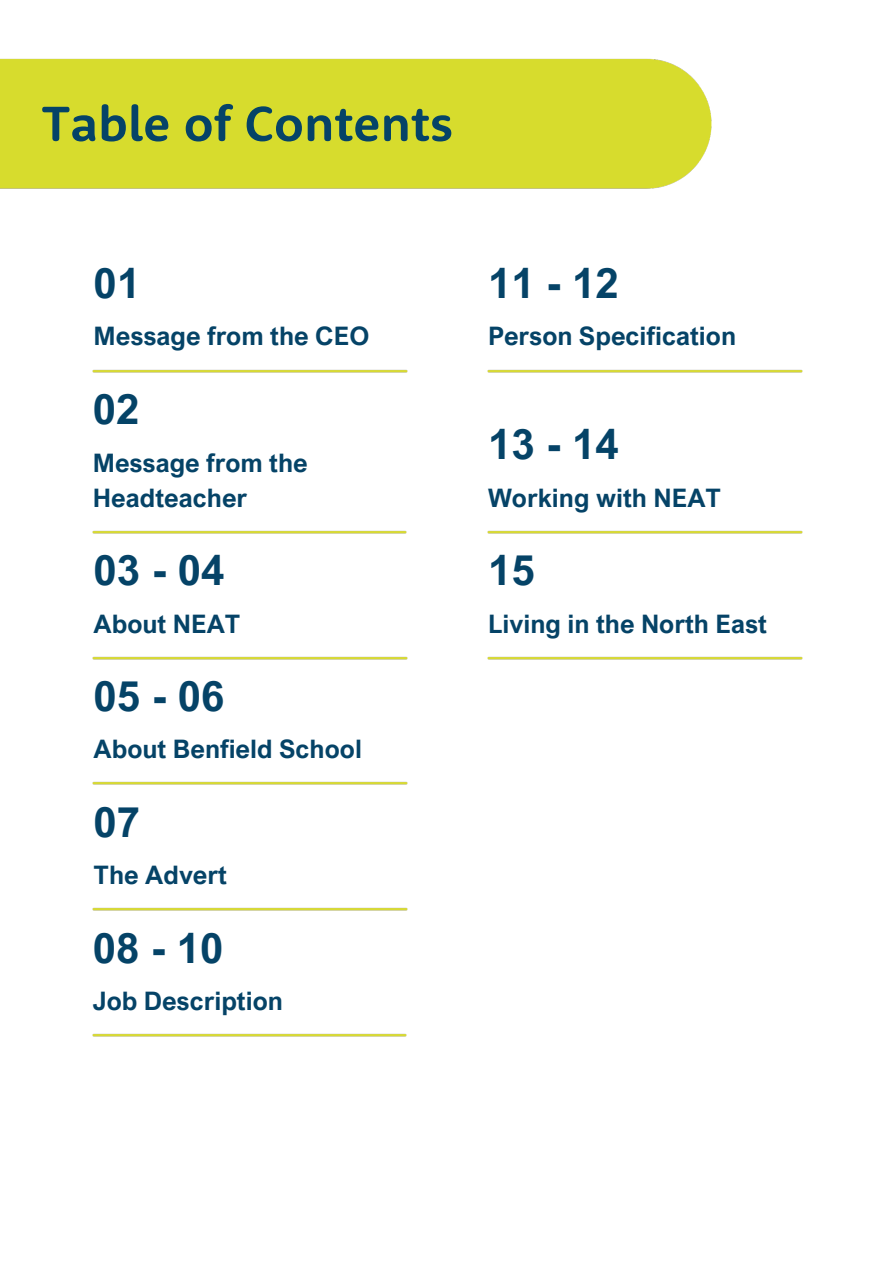
<style>
.page{position:relative;width:894px;height:1264px;background:#fff}
.page>*{position:absolute;margin:0;border:0;box-sizing:border-box;transform-origin:0 0}
.t1{font:700 50.85px "Rooney Sans";color:#054367}
.t2{font:700 42px "Arial MT Pro";color:#054367}
.t3{font:700 25.5px/34.8px "Arial Nova";color:#054367}
</style>
<div class="page">
<div style="left:0;top:58px;width:712px;height:131px;background:#d7dc2d"></div>
<img style="left:92px;top:369px;width:316px;height:4px">
<img style="left:92px;top:530px;width:315px;height:4px">
<img style="left:92px;top:656px;width:316px;height:4px">
<img style="left:92px;top:781px;width:316px;height:4px">
<img style="left:92px;top:907px;width:316px;height:4px">
<img style="left:92px;top:1033px;width:315px;height:4px">
<img style="left:487px;top:369px;width:316px;height:4px">
<img style="left:487px;top:530px;width:316px;height:4px">
<img style="left:487px;top:656px;width:316px;height:4px">
<p class="t1" style="left:42px;top:90px;width:413px">Table of Contents</p>
<p class="t2" style="left:94px;top:268px;width:48px">01</p>
<h1 class="t3" style="left:94px;top:318px;width:277px">Message from the CEO</h1>
<p class="t2" style="left:93px;top:394px;width:48px">02</p>
<p class="t3" style="left:93px;top:445px;width:216px">Message from the<br>Headteacher</p>
<p class="t2" style="left:94px;top:554px;width:132px">03 - 04</p>
<p class="t3" style="left:94px;top:605px;width:148px">About NEAT</p>
<p class="t2" style="left:94px;top:680px;width:132px">05 - 06</p>
<p class="t3" style="left:94px;top:731px;width:270px">About Benfield School</p>
<p class="t2" style="left:94px;top:806px;width:48px">07</p>
<p class="t3" style="left:94px;top:857px;width:135px">The Advert</p>
<p class="t2" style="left:93px;top:932px;width:132px">08 - 10</p>
<p class="t3" style="left:93px;top:983px;width:192px">Job Description</p>
<p class="t2" style="left:488px;top:268px;width:132px">11 - 12</p>
<p class="t3" style="left:488px;top:318px;width:249px">Person Specification</p>
<p class="t2" style="left:488px;top:429px;width:132px">13 - 14</p>
<p class="t3" style="left:488px;top:479px;width:234px">Working with NEAT</p>
<p class="t2" style="left:488px;top:554px;width:48px">15</p>
<p class="t3" style="left:488px;top:605px;width:280px">Living in the North East</p>
</div>
